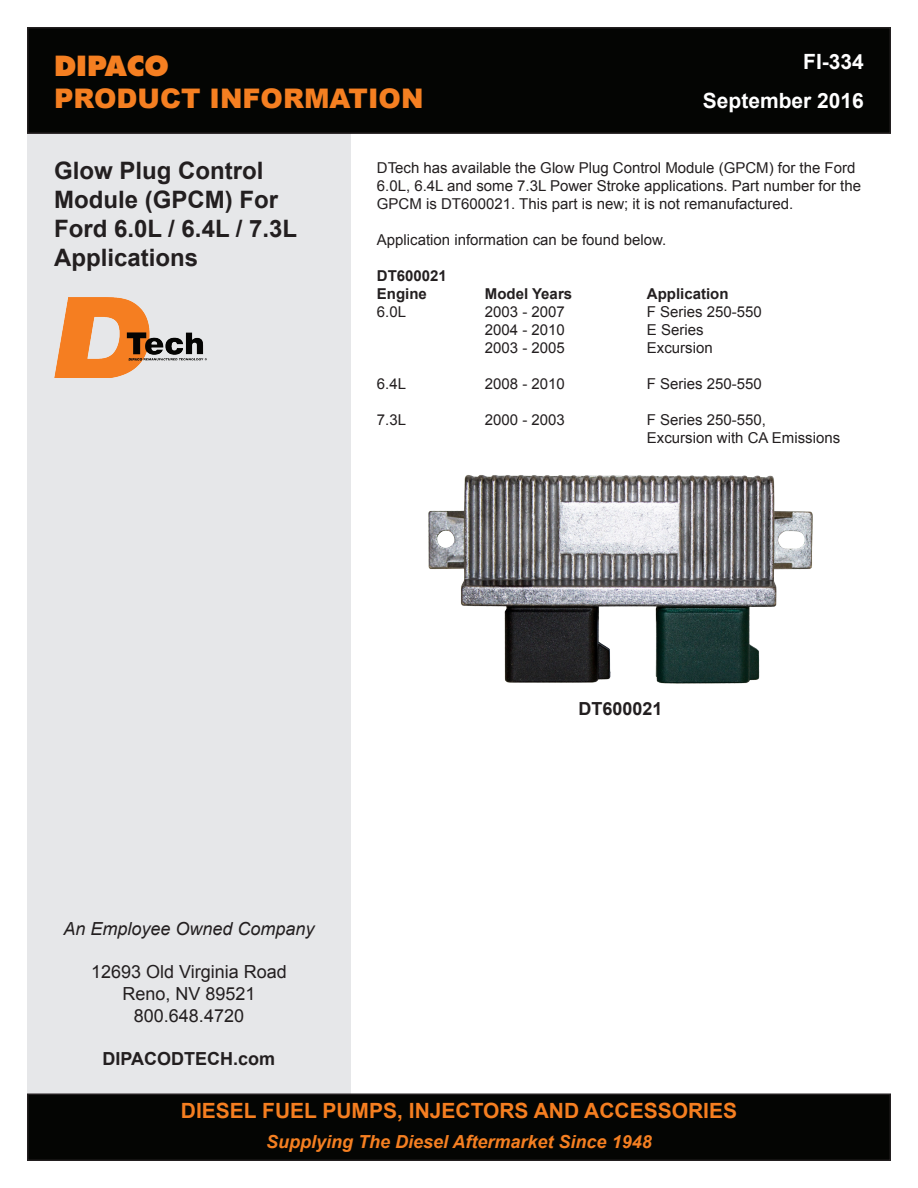
<style>
.page{position:relative;width:918px;height:1188px;background:#fff}
.page>*{position:absolute;margin:0;border:0;box-sizing:border-box;transform-origin:0 0}
.t1{font:900 27px "Arial";color:#f57f21}
.t2{font:800 27px "Futura Std";color:#f57f21}
.t3{font:700 24px/28.8px "Arial";color:#231f20}
.t4{font:700 21px "Arial";color:#f57e20}
.t5{font:700 21px "Arial";color:#fff}
.t6{font:18px/21.6px "Arial";color:#231f20;text-align:center}
.t7{font:italic 700 18px "Arial";color:#f57f21}
.t8{font:700 18px "Arial";color:#231f20}
.t9{font:italic 18px "Arial";color:#231f20}
.t10{font:15px/18px "Arial";color:#231f20}
.t11{font:700 15px "Arial";color:#231f20}
</style>
<div class="page">
<div style="left:27px;top:27px;width:324px;height:1134px;background:#e6e7e9"></div>
<div style="left:28px;top:28px;width:862px;height:105px;background:#040503"></div>
<div style="left:27px;top:27px;width:864px;height:107px;border:2px solid #231f20"></div>
<div style="left:28px;top:1094px;width:862px;height:66px;background:#040503"></div>
<div style="left:27px;top:1094px;width:864px;height:67px;border:2px solid #231f20"></div>
<img style="left:54px;top:297px;width:152px;height:81px">
<img style="left:428px;top:475px;width:385px;height:209px">
<h1 class="t2" style="left:54px;top:48px;width:117px">DIPACO</h1>
<h1 class="t1" style="left:54px;top:79px;width:371px">PRODUCT INFORMATION</h1>
<p class="t5" style="left:803px;top:48px;width:62px">FI-334</p>
<p class="t5" style="left:703px;top:87px;width:163px">September 2016</p>
<p class="t3" style="left:54px;top:157px;width:245px">Glow Plug Control<br>Module (GPCM) For<br>Ford 6.0L / 6.4L / 7.3L<br>Applications</p>
<p class="t10" style="left:377px;top:159px;width:486px">DTech has available the Glow Plug Control Module (GPCM) for the Ford<br>6.0L, 6.4L and some 7.3L Power Stroke applications. Part number for the<br>GPCM is DT600021. This part is new; it is not remanufactured.</p>
<p class="t10" style="left:377px;top:231px;width:291px">Application information can be found below.</p>
<p class="t11" style="left:377px;top:266px;width:72px">DT600021</p>
<p class="t11" style="left:377px;top:284px;width:52px">Engine</p>
<p class="t11" style="left:485px;top:284px;width:89px">Model Years</p>
<p class="t11" style="left:647px;top:284px;width:83px">Application</p>
<p class="t10" style="left:377px;top:303px;width:31px">6.0L</p>
<p class="t10" style="left:485px;top:303px;width:82px">2003 - 2007</p>
<p class="t10" style="left:647px;top:303px;width:117px">F Series 250-550</p>
<p class="t10" style="left:485px;top:321px;width:82px">2004 - 2010</p>
<p class="t10" style="left:647px;top:321px;width:58px">E Series</p>
<p class="t10" style="left:485px;top:339px;width:82px">2003 - 2005</p>
<p class="t10" style="left:647px;top:339px;width:67px">Excursion</p>
<p class="t10" style="left:377px;top:375px;width:31px">6.4L</p>
<p class="t10" style="left:485px;top:375px;width:82px">2008 - 2010</p>
<p class="t10" style="left:647px;top:375px;width:117px">F Series 250-550</p>
<p class="t10" style="left:377px;top:411px;width:31px">7.3L</p>
<p class="t10" style="left:485px;top:411px;width:82px">2000 - 2003</p>
<p class="t10" style="left:647px;top:411px;width:121px">F Series 250-550,</p>
<p class="t10" style="left:647px;top:429px;width:195px">Excursion with CA Emissions</p>
<p class="t9" style="left:63px;top:917px;width:253px">An Employee Owned Company</p>
<p class="t6" style="left:91px;top:961px;width:197px">12693 Old Virginia Road<br>Reno, NV 89521<br>800.648.4720</p>
<p class="t8" style="left:103px;top:1047px;width:174px">DIPACODTECH.com</p>
<p class="t8" style="left:578px;top:697px;width:86px">DT600021</p>
<h3 class="t4" style="left:181px;top:1097px;width:558px">DIESEL FUEL PUMPS, INJECTORS AND ACCESSORIES</h3>
<p class="t7" style="left:266px;top:1130px;width:387px">Supplying The Diesel Aftermarket Since 1948</p>
</div>
